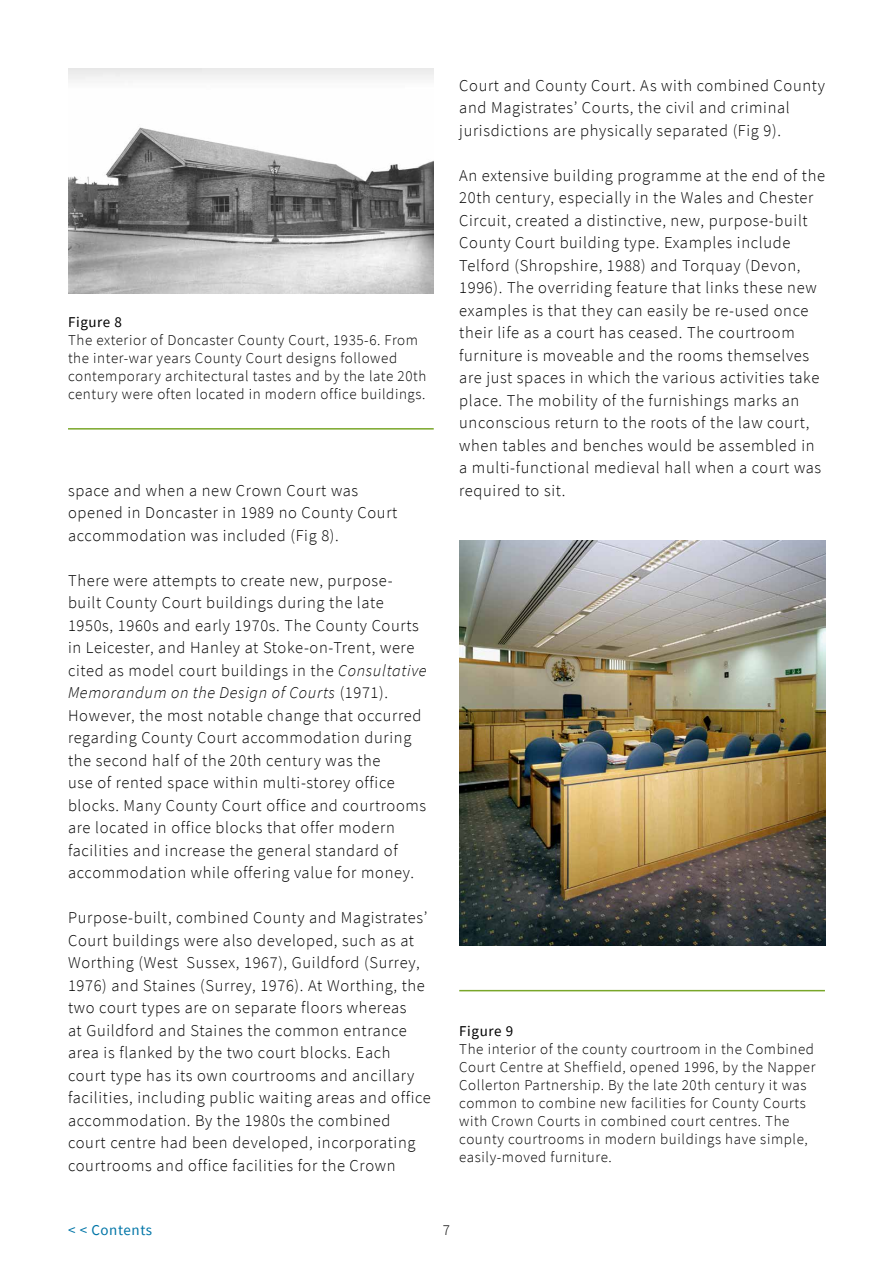
<style>
.page{position:relative;width:893px;height:1263px;background:#fff}
.page>*{position:absolute;margin:0;border:0;box-sizing:border-box;transform-origin:0 0}
.Body_text{font:300 16.5px/22.5px "Source Sans Pro";letter-spacing:.04em;color:#000}
.IMAGE_text{font:300 15px/18px "Source Sans Pro";letter-spacing:.04em;color:#000}
.IMAGE_heading{font:300 15px/18px "Source Sans Pro";letter-spacing:.04em;color:#000}
.t1{font:15px "Source Sans Pro";letter-spacing:.04em;color:#0075a7}
.IMAGE_heading-2{font:15px "Source Sans Pro";letter-spacing:.04em;color:#000}
.s1{font-weight:400}
.s2{font-style:italic}
</style>
<div class="page">
<hr style="left:68px;top:428px;width:366px;height:2px;background:#79a629">
<hr style="left:459px;top:990px;width:366px;height:1px;background:#79a629">
<img style="left:68px;top:68px;width:366px;height:225px">
<img style="left:459px;top:541px;width:366px;height:405px">
<p class="IMAGE_heading" style="left:68px;top:313px;width:360px"><span class="s1">Figure 8<br></span>The exterior of Doncaster County Court, 1935-6. From the inter-war years County Court designs followed contemporary architectural tastes and by the late 20th century were often located in modern office buildings.</p>
<p class="Body_text" style="left:68px;top:479px;width:331px">space and when a new Crown Court was opened in Doncaster in 1989 no County Court accommodation was included (Fig 8).</p>
<p class="Body_text" style="left:68px;top:569px;width:360px">There were attempts to create new, purpose&shy;built County Court buildings during the late 1950s, 1960s and early 1970s. The County Courts in Leicester, and Hanley at Stoke-on-Trent, were cited as model court buildings in the <span class="s2">Consultative Memorandum on the Design of Courts</span> (1971).<br>However, the most notable change that occurred regarding County Court accommodation during the second half of the 20th century was the<br>use of rented space within multi-storey office blocks. Many County Court office and courtrooms are located in office blocks that offer modern facilities and increase the general standard of accommodation while offering value for money.</p>
<p class="Body_text" style="left:68px;top:906px;width:364px">Purpose-built, combined County and Magistrates’ Court buildings were also developed, such as at Worthing (West Sussex, 1967), Guildford (Surrey, 1976) and Staines (Surrey, 1976). At Worthing, the two court types are on separate floors whereas<br>at Guildford and Staines the common entrance area is flanked by the two court blocks. Each court type has its own courtrooms and ancillary facilities, including public waiting areas and office accommodation. By the 1980s the combined court centre had been developed, incorporating courtrooms and office facilities for the Crown</p>
<p class="Body_text" style="left:459px;top:74px;width:367px">Court and County Court. As with combined County and Magistrates’ Courts, the civil and criminal jurisdictions are physically separated (Fig 9).</p>
<p class="Body_text" style="left:459px;top:164px;width:367px">An extensive building programme at the end of the 20th century, especially in the Wales and Chester Circuit, created a distinctive, new, purpose-built County Court building type. Examples include Telford (Shropshire, 1988) and Torquay (Devon, 1996). The overriding feature that links these new examples is that they can easily be re-used once their life as a court has ceased. The courtroom furniture is moveable and the rooms themselves are just spaces in which the various activities take place. The mobility of the furnishings marks an unconscious return to the roots of the law court, when tables and benches would be assembled in a multi-functional medieval hall when a court was required to sit.</p>
<p class="IMAGE_heading-2" style="left:459px;top:1021px;width:55px">Figure 9</p>
<p class="IMAGE_text" style="left:459px;top:1040px;width:358px">The interior of the county courtroom in the Combined Court Centre at Sheffield, opened 1996, by the Napper Collerton Partnership. By the late 20th century it was common to combine new facilities for County Courts with Crown Courts in combined court centres. The county courtrooms in modern buildings have simple, easily-moved furniture.</p>
<p class="t1" style="left:68px;top:1220px;width:86px">&lt; &lt; Contents</p>
<p class="IMAGE_text" style="left:443px;top:1220px;width:9px">7</p>
</div>
